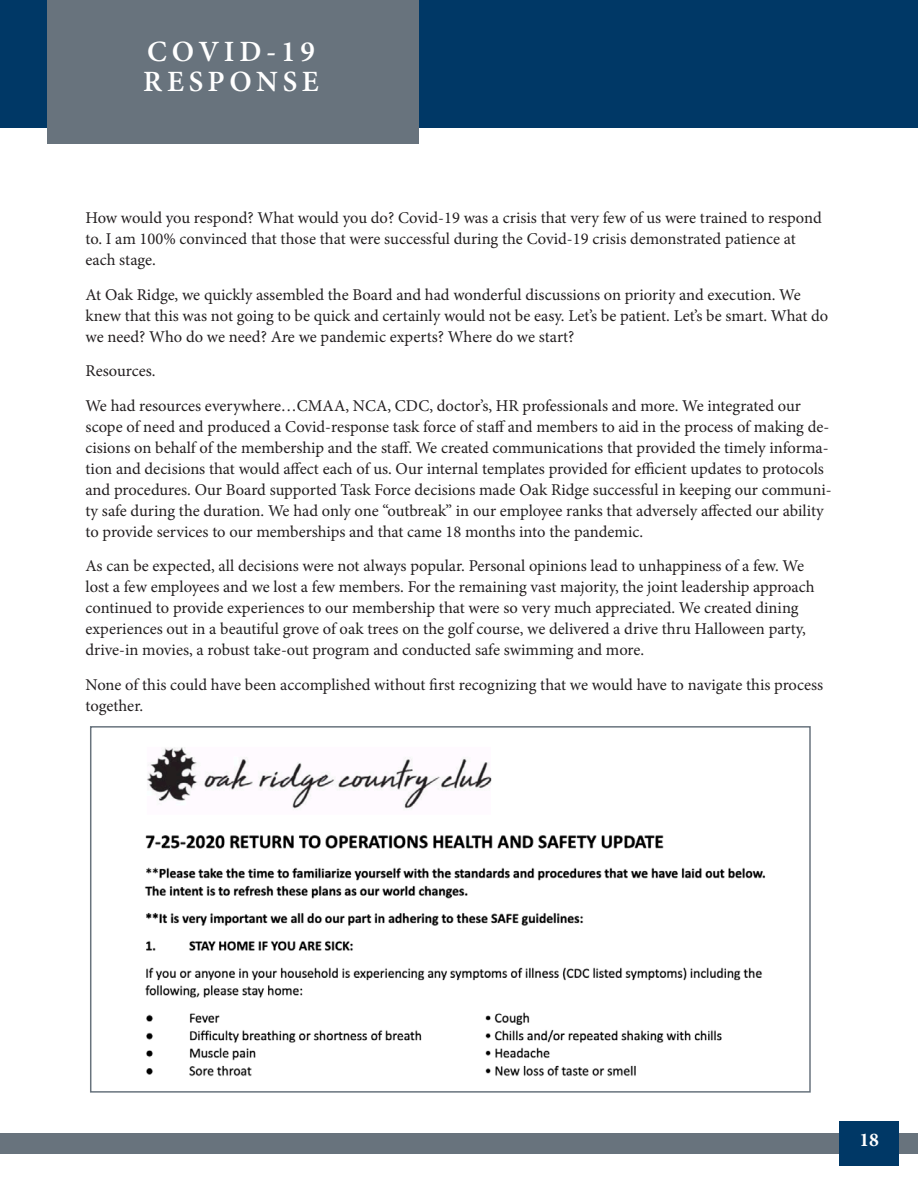
<style>
.page{position:relative;width:918px;height:1188px;background:#fff}
.page>*{position:absolute;margin:0;border:0;box-sizing:border-box;transform-origin:0 0}
.t1{font:600 29.4px/30px "Minion Pro";letter-spacing:.16em;color:#fff}
.t2{font:700 19.5px "Minion Pro";color:#fff}
.t3{font:16.5px/21px "Minion Pro";color:#231f20}
</style>
<div class="page">
<div style="left:0;top:0;width:918px;height:127px;background:#003866"></div>
<div style="left:47px;top:0;width:371px;height:144px;background:#68737d"></div>
<div style="left:0;top:1134px;width:918px;height:20px;background:#68737d"></div>
<div style="left:840px;top:1121px;width:59px;height:45px;background:#003866"></div>
<img style="left:144px;top:747px;width:622px;height:330px">
<div style="left:90px;top:726px;width:721px;height:367px;border:2px solid #68737d"></div>
<p class="t1" style="left:143px;top:36px;width:177px">COVID-19<br>RESPONSE</p>
<p class="t3" style="left:86px;top:208px;width:738px">How would you respond? What would you do? Covid-19 was a crisis that very few of us were trained to respond to. I am 100% convinced that those that were successful during the Covid-19 crisis demonstrated patience at each stage.</p>
<p class="t3" style="left:86px;top:284px;width:744px">At Oak Ridge, we quickly assembled the Board and had wonderful discussions on priority and execution. We knew that this was not going to be quick and certainly would not be easy. Let’s be patient. Let’s be smart. What do we need? Who do we need? Are we pandemic experts? Where do we start?</p>
<p class="t3" style="left:86px;top:361px;width:72px">Resources.</p>
<p class="t3" style="left:86px;top:395px;width:748px">We had resources everywhere…CMAA, NCA, CDC, doctor’s, HR professionals and more. We integrated our scope of need and produced a Covid-response task force of staff and members to aid in the process of making de&shy;cisions on behalf of the membership and the staff. We created communications that provided the timely informa&shy;tion and decisions that would affect each of us. Our internal templates provided for efficient updates to protocols and procedures. Our Board supported Task Force decisions made Oak Ridge successful in keeping our communi&shy;ty safe during the duration. We had only one “outbreak” in our employee ranks that adversely affected our ability to provide services to our memberships and that came 18 months into the pandemic.</p>
<p class="t3" style="left:86px;top:556px;width:730px">As can be expected, all decisions were not always popular. Personal opinions lead to unhappiness of a few. We lost a few employees and we lost a few members. For the remaining vast majority, the joint leadership approach continued to provide experiences to our membership that were so very much appreciated. We created dining experiences out in a beautiful grove of oak trees on the golf course, we delivered a drive thru Halloween party, drive-in movies, a robust take-out program and conducted safe swimming and more.</p>
<p class="t3" style="left:86px;top:674px;width:739px">None of this could have been accomplished without first recognizing that we would have to navigate this process together.</p>
<p class="t2" style="left:859px;top:1126px;width:21px">18</p>
</div>
